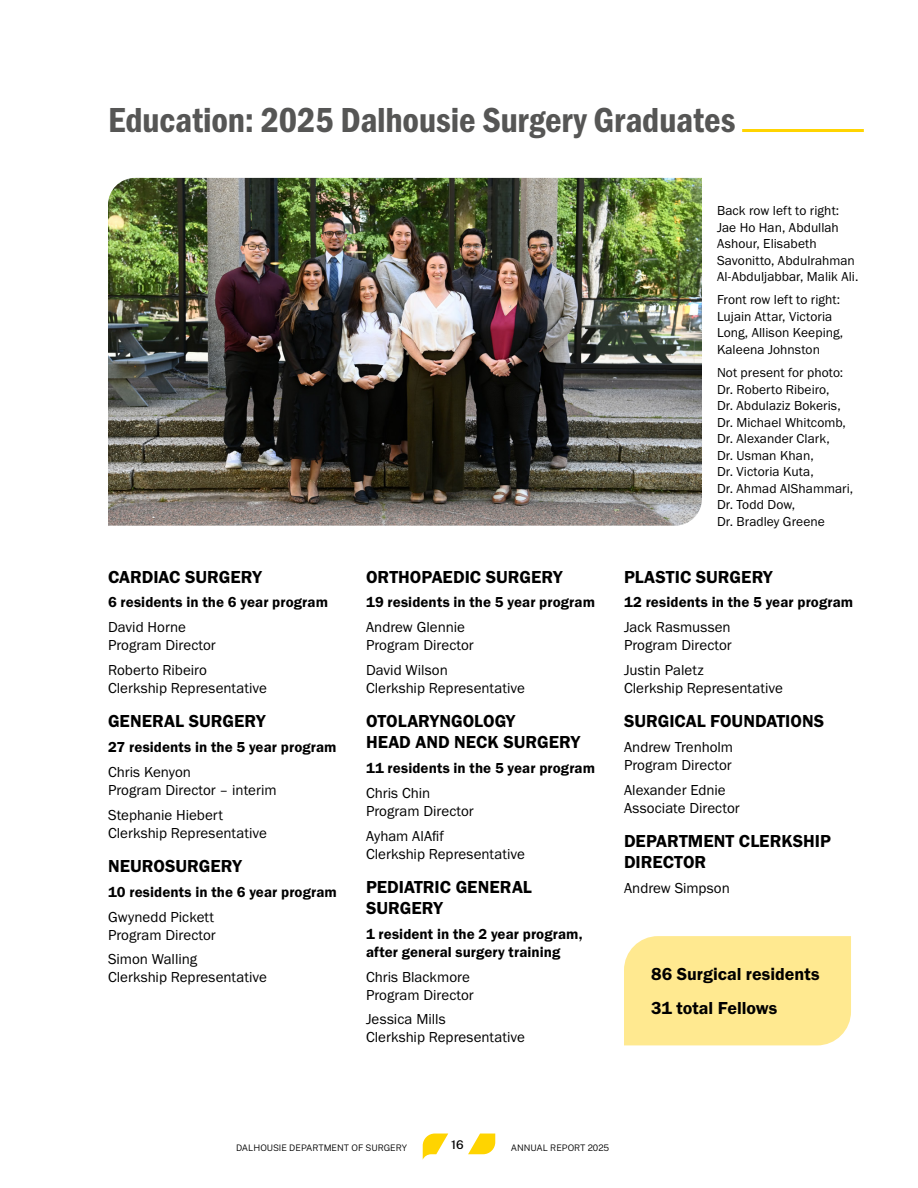
<style>
.page{position:relative;width:918px;height:1188px;background:#fff}
.page>*{position:absolute;margin:0;border:0;box-sizing:border-box;transform-origin:0 0}
.Head_1{font:36px "Franklin Gothic URW Con Dem";letter-spacing:-.005em;color:#565655}
.Head_3{font:18px/21px "Franklin Gothic URW Dem";color:#000}
.Body_special{font:18px "Franklin Gothic URW Dem";color:#000}
.Body{font:15px/18px "Franklin Gothic URW Boo";color:#000}
.Body-2{font:15px/18px "Franklin Gothic URW Dem";letter-spacing:.005em;color:#000}
.t1{font:13.5px/16.5px "Franklin Gothic URW Boo";letter-spacing:.005em;color:#000}
.t2{font:500 12px "Public Sans";color:#000}
.t3{font:100 9px "Public Sans";color:#000}
</style>
<div class="page">
<svg style="left:423px;top:1134px;width:25px;height:25px"></svg>
<svg style="left:468px;top:1134px;width:27px;height:20px"></svg>
<hr style="left:742px;top:129px;width:122px;height:3px;background:#ffd400">
<img style="left:108px;top:178px;width:594px;height:348px">
<div style="left:624px;top:936px;width:227px;height:109px;background:#ffe990"></div>
<p class="Head_1" style="left:108px;top:96px;width:629px">Education: 2025 Dalhousie Surgery Graduates</p>
<p class="Head_3" style="left:108px;top:566px;width:155px">CARDIAC SURGERY</p>
<p class="Body-2" style="left:108px;top:593px;width:222px">6 residents in the 6 year program</p>
<p class="Body" style="left:108px;top:618px;width:109px">David Horne<br>Program Director</p>
<p class="Body" style="left:108px;top:661px;width:161px">Roberto Ribeiro<br>Clerkship Representative</p>
<p class="Head_3" style="left:108px;top:711px;width:159px">GENERAL SURGERY</p>
<p class="Body-2" style="left:108px;top:738px;width:230px">27 residents in the 5 year program</p>
<p class="Body" style="left:108px;top:763px;width:170px">Chris Kenyon<br>Program Director – interim</p>
<p class="Body" style="left:108px;top:805px;width:161px">Stephanie Hiebert<br>Clerkship Representative</p>
<p class="Head_3" style="left:108px;top:855px;width:135px">NEUROSURGERY</p>
<p class="Body-2" style="left:108px;top:883px;width:230px">10 residents in the 6 year program</p>
<p class="Body" style="left:108px;top:907px;width:109px">Gwynedd Pickett<br>Program Director</p>
<p class="Body" style="left:108px;top:950px;width:161px">Simon Walling<br>Clerkship Representative</p>
<p class="Head_3" style="left:366px;top:566px;width:198px">ORTHOPAEDIC SURGERY</p>
<p class="Body-2" style="left:366px;top:593px;width:231px">19 residents in the 5 year program</p>
<p class="Body" style="left:366px;top:618px;width:109px">Andrew Glennie<br>Program Director</p>
<p class="Body" style="left:366px;top:661px;width:161px">David Wilson<br>Clerkship Representative</p>
<p class="Head_3" style="left:366px;top:711px;width:216px">OTOLARYNGOLOGY<br>HEAD AND NECK SURGERY</p>
<p class="Body-2" style="left:366px;top:759px;width:231px">11 residents in the 5 year program</p>
<p class="Body" style="left:366px;top:784px;width:109px">Chris Chin<br>Program Director</p>
<p class="Body" style="left:366px;top:826px;width:161px">Ayham AlAfif<br>Clerkship Representative</p>
<p class="Head_3" style="left:366px;top:876px;width:167px">PEDIATRIC GENERAL<br>SURGERY</p>
<p class="Body-2" style="left:366px;top:925px;width:218px">1 resident in the 2 year program, after general surgery training</p>
<p class="Body" style="left:366px;top:967px;width:109px">Chris Blackmore<br>Program Director</p>
<p class="Body" style="left:366px;top:1010px;width:161px">Jessica Mills<br>Clerkship Representative</p>
<p class="t1" style="left:717px;top:202px;width:143px">Back row left to right:<br>Jae Ho Han, Abdullah<br>Ashour, Elisabeth<br>Savonitto, Abdulrahman<br>Al-Abduljabbar, Malik Ali.</p>
<p class="t1" style="left:717px;top:291px;width:128px">Front row left to right:<br>Lujain Attar, Victoria<br>Long, Allison Keeping,<br>Kaleena Johnston</p>
<p class="t1" style="left:717px;top:364px;width:138px">Not present for photo:<br>Dr. Roberto Ribeiro,<br>Dr. Abdulaziz Bokeris,<br>Dr. Michael Whitcomb,<br>Dr. Alexander Clark,<br>Dr. Usman Khan,<br>Dr. Victoria Kuta,<br>Dr. Ahmad AlShammari,<br>Dr. Todd Dow,<br>Dr. Bradley Greene</p>
<p class="Head_3" style="left:624px;top:566px;width:150px">PLASTIC SURGERY</p>
<p class="Body-2" style="left:624px;top:593px;width:231px">12 residents in the 5 year program</p>
<p class="Body" style="left:624px;top:618px;width:109px">Jack Rasmussen<br>Program Director</p>
<p class="Body" style="left:624px;top:661px;width:161px">Justin Paletz<br>Clerkship Representative</p>
<p class="Head_3" style="left:624px;top:711px;width:202px">SURGICAL FOUNDATIONS</p>
<p class="Body" style="left:624px;top:738px;width:111px">Andrew Trenholm<br>Program Director</p>
<p class="Body" style="left:624px;top:781px;width:117px">Alexander Ednie<br>Associate Director</p>
<p class="Head_3" style="left:624px;top:831px;width:208px">DEPARTMENT CLERKSHIP<br>DIRECTOR</p>
<p class="Body" style="left:624px;top:879px;width:107px">Andrew Simpson</p>
<p class="Body_special" style="left:651px;top:962px;width:170px">86 Surgical residents</p>
<p class="Body_special" style="left:651px;top:997px;width:128px">31 total Fellows</p>
<p class="t3" style="left:236px;top:1142px;width:173px">DALHOUSIE DEPARTMENT OF SURGERY</p>
<p class="t2" style="left:451px;top:1136px;width:14px">16</p>
<p class="t3" style="left:511px;top:1142px;width:100px">ANNUAL REPORT 2025</p>
</div>
